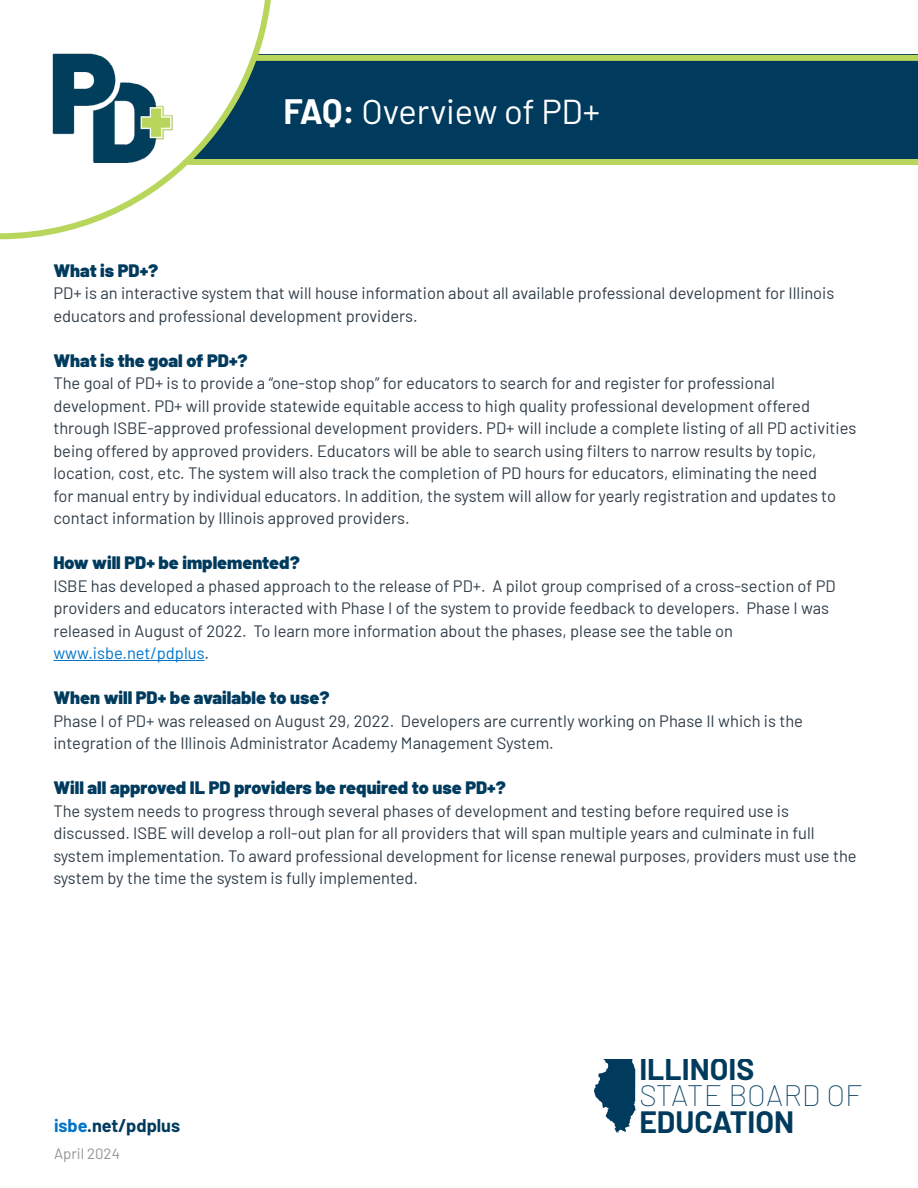
<style>
.page{position:relative;width:918px;height:1188px;background:#fff}
.page>*{position:absolute;margin:0;border:0;box-sizing:border-box;transform-origin:0 0}
.t1{font:34.5px "Barlow";letter-spacing:-.005em;color:#fff}
.t2{font:700 30.15px "Barlow";color:#003a5d}
.t3{font:100 30.15px "Barlow";color:#003a5d}
.t4{font:900 18px "Barlow";color:#003b5e}
.t5{font:700 18px "Barlow";color:#003a5d}
.t6{font:16.5px/22.5px "Barlow";color:#303e49}
.t7{font:15px "Barlow";color:#939598}
.s1{font-weight:700}
.s2{color:#0075c9}
.s3{color:#0074c8}
</style>
<div class="page">
<hr style="left:53px;top:660px;width:152px;height:1px;background:#0075c9">
<div style="left:81px;top:55px;width:837px;height:107px;background:#003a5d"></div>
<svg style="left:0;top:0;width:276px;height:240px"></svg>
<div style="left:188px;top:159px;width:730px;height:6px;background:#b8d65b"></div>
<div style="left:255px;top:55px;width:663px;height:6px;background:#b8d65b"></div>
<svg style="left:594px;top:1059px;width:42px;height:74px"></svg>
<h1 class="t1" style="left:284px;top:86px;width:318px"><span class="s1">FAQ:</span> Overview of PD+</h1>
<p class="t4" style="left:53px;top:257px;width:106px">What is PD+?</p>
<p class="t6" style="left:53px;top:281px;width:783px">PD+ is an interactive system that will house information about all available professional development for Illinois educators and professional development providers.</p>
<p class="t4" style="left:53px;top:347px;width:196px">What is the goal of PD+?</p>
<p class="t6" style="left:53px;top:371px;width:804px">The goal of PD+ is to provide a “one-stop shop” for educators to search for and register for professional development. PD+ will provide statewide equitable access to high quality professional development offered through ISBE-approved professional development providers. PD+ will include a complete listing of all PD activities being offered by approved providers. Educators will be able to search using filters to narrow results by topic, location, cost, etc. The system will also track the completion of PD hours for educators, eliminating the need<br>for manual entry by individual educators. In addition, the system will allow for yearly registration and updates to contact information by Illinois approved providers.</p>
<p class="t4" style="left:53px;top:549px;width:248px">How will PD+ be implemented?</p>
<p class="t6" style="left:53px;top:573px;width:784px">ISBE has developed a phased approach to the release of PD+. A pilot group comprised of a cross-section of PD providers and educators interacted with Phase I of the system to provide feedback to developers. Phase I was released in August of 2022. To learn more information about the phases, please see the table on <span class="s2">www.isbe.net/pdplus</span>.</p>
<p class="t4" style="left:53px;top:684px;width:278px">When will PD+ be available to use?</p>
<p class="t6" style="left:53px;top:708px;width:751px">Phase I of PD+ was released on August 29, 2022. Developers are currently working on Phase II which is the integration of the Illinois Administrator Academy Management System.</p>
<p class="t4" style="left:53px;top:774px;width:454px">Will all approved IL PD providers be required to use PD+?</p>
<p class="t6" style="left:53px;top:798px;width:805px">The system needs to progress through several phases of development and testing before required use is discussed. ISBE will develop a roll-out plan for all providers that will span multiple years and culminate in full system implementation. To award professional development for license renewal purposes, providers must use the system by the time the system is fully implemented.</p>
<p class="t5" style="left:54px;top:1112px;width:128px"><span class="s3">isbe</span>.net/pdplus</p>
<p class="t7" style="left:54px;top:1143px;width:67px">April 2024</p>
<h2 class="t2" style="left:639px;top:1046px;width:116px">ILLINOIS</h2>
<h2 class="t3" style="left:639px;top:1074px;width:225px">STATE BOARD OF</h2>
<h2 class="t2" style="left:639px;top:1100px;width:156px">EDUCATION</h2>
</div>
